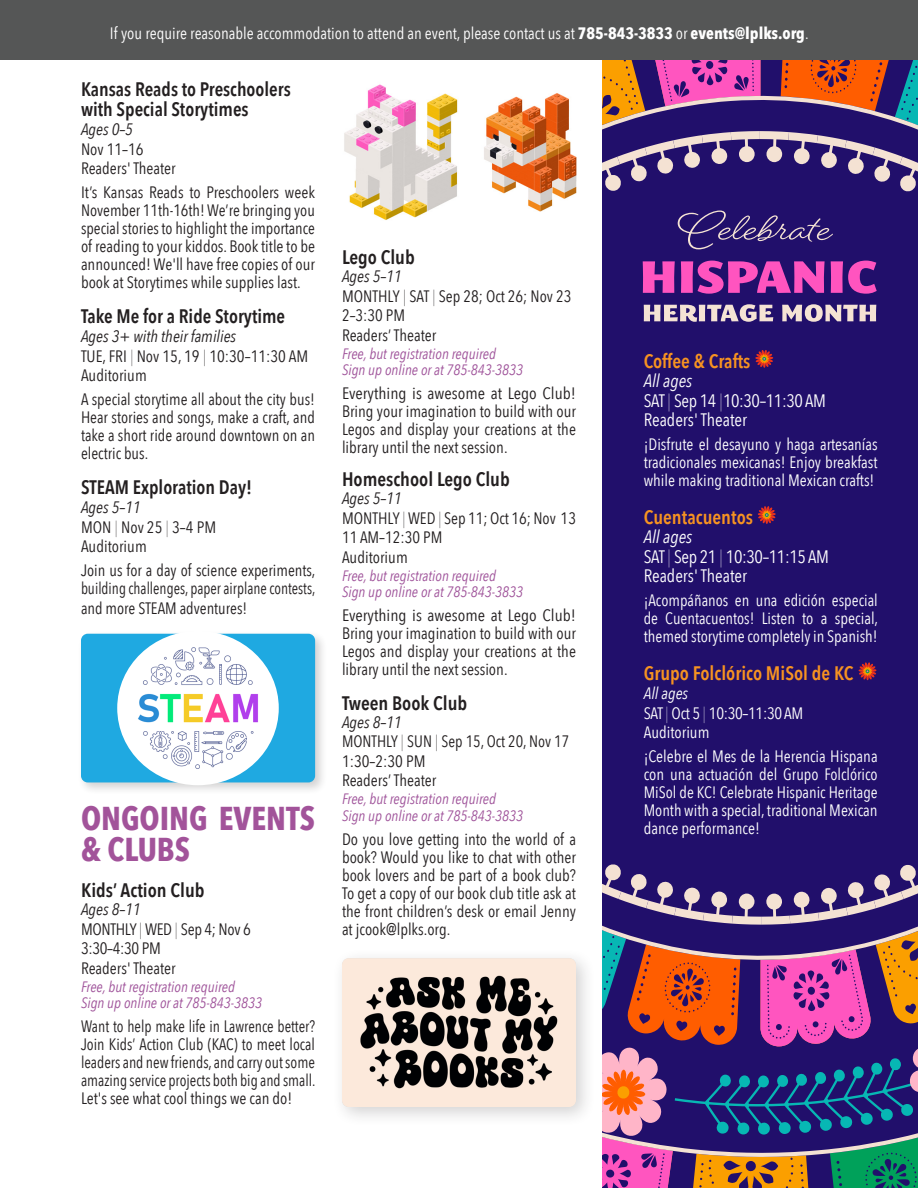
<style>
.page{position:relative;width:918px;height:1188px;background:#fff}
.page>*{position:absolute;margin:0;border:0;box-sizing:border-box;transform-origin:0 0}
.Events___description{font:700 33px/31.5px "Avenir Next Condensed";color:#a2539a}
.Events___description-2{font:600 19.5px "Avenir Next Condensed";color:#231f20}
.Events___description-3{font:600 19.5px "Avenir Next Condensed";color:#f79321}
.t1{font:18px "Avenir Next Condensed";letter-spacing:-.005em;color:#fff}
.t2{font:italic 18px "Avenir Next Condensed";color:#fff}
.Events___description-4{font:16.5px/18px "Avenir Next Condensed";color:#231f20;text-align:justify}
.t3{font:16.5px/18px "Avenir Next Condensed";color:#fff;text-align:justify}
.Events___description-5{font:16.5px/18px "Avenir Next Condensed";color:#231f20;text-align:justify;scale:1.05 1}
.Events___description-6{font:16.5px/18px "Avenir Next Condensed";color:#231f20;text-align:justify;scale:.93 1}
.Events___description-7{font:italic 16.5px "Avenir Next Condensed";color:#231f20}
.t4{font:16.5px "Avenir Next Condensed";letter-spacing:-.02em;color:#fff}
.Events___description-8{font:16.5px "Avenir Next Condensed";letter-spacing:-.02em;color:#231f20}
.t5{font:italic 16.5px "Avenir Next Condensed";color:#fff}
.t6{font:italic 15px "Avenir Next Condensed";color:#9f539a}
.s1{font-weight:700}
.s2{font-weight:200}
</style>
<div class="page">
<div style="left:603px;top:60px;width:315px;height:1128px;background:#210f6b"></div>
<svg style="left:603px;top:864px;width:315px;height:324px"></svg>
<svg style="left:603px;top:60px;width:315px;height:132px"></svg>
<div style="left:0;top:0;width:918px;height:60px;background:#555656"></div>
<svg style="left:643px;top:261px;width:32px;height:32px"></svg>
<svg style="left:681px;top:261px;width:144px;height:33px"></svg>
<svg style="left:831px;top:261px;width:46px;height:33px"></svg>
<svg style="left:644px;top:304px;width:129px;height:18px"></svg>
<svg style="left:782px;top:304px;width:94px;height:18px"></svg>
<svg style="left:858px;top:662px;width:19px;height:19px"></svg>
<svg style="left:755px;top:350px;width:19px;height:18px"></svg>
<svg style="left:757px;top:506px;width:19px;height:18px"></svg>
<svg style="left:678px;top:211px;width:155px;height:38px"></svg>
<div style="left:78px;top:630px;width:250px;height:165px;background:#231f20;opacity:.2"></div>
<div style="left:81px;top:634px;width:234px;height:148px;background:#1fa9e1;border-radius:7px"></div>
<img style="left:117px;top:631px;width:162px;height:154px">
<img style="left:344px;top:84px;width:232px;height:136px">
<div style="left:332px;top:948px;width:264px;height:179px;background:#231f20;opacity:.2"></div>
<img style="left:342px;top:958px;width:234px;height:149px">
<p class="t3" style="left:110px;top:24px;width:700px">If you require reasonable accommodation to attend an event, please contact us at <span class="s1">785-843-3833</span> or <span class="s1">events@lplks.org</span>.</p>
<p class="Events___description-2" style="left:81px;top:73px;width:211px">Kansas Reads to Preschoolers</p>
<p class="Events___description-2" style="left:81px;top:92px;width:169px">with Special Storytimes</p>
<p class="Events___description-7" style="left:81px;top:120px;width:53px">Ages 0–5</p>
<p class="Events___description-4" style="left:81px;top:139px;width:64px">Nov 11–16</p>
<p class="Events___description-4" style="left:81px;top:159px;width:96px">Readers' Theater</p>
<p class="Events___description-4" style="left:81px;top:183px;width:236px">It’s Kansas Reads to Preschoolers week November 11th-16th! We’re bringing you special stories to highlight the importance of reading to your kiddos. Book title to be announced! We'll have free copies of our book at Storytimes while supplies last.</p>
<p class="Events___description-2" style="left:81px;top:299px;width:206px">Take Me for a Ride Storytime</p>
<p class="Events___description-7" style="left:81px;top:327px;width:157px">Ages 3+ with their families</p>
<p class="Events___description-4" style="left:81px;top:346px;width:229px">TUE, FRI <span class="s2">|</span> Nov 15, 19 <span class="s2">|</span> 10:30–11:30 AM</p>
<p class="Events___description-4" style="left:81px;top:366px;width:67px">Auditorium</p>
<p class="Events___description-4" style="left:81px;top:390px;width:236px">A special storytime all about the city bus!<br>Hear stories and songs, make a craft, and take a short ride around downtown on an electric bus.</p>
<p class="Events___description-2" style="left:81px;top:470px;width:173px">STEAM Exploration Day!</p>
<p class="Events___description-7" style="left:81px;top:498px;width:61px">Ages 5–11</p>
<p class="Events___description-4" style="left:81px;top:517px;width:137px">MON <span class="s2">|</span> Nov 25 <span class="s2">|</span> 3–4 PM</p>
<p class="Events___description-4" style="left:81px;top:537px;width:67px">Auditorium</p>
<p class="Events___description-4" style="left:81px;top:561px;width:236px">Join us for a day of science experiments, building challenges, paper airplane contests,</p>
<p class="Events___description-4" style="left:81px;top:598px;width:168px">and more STEAM adventures!</p>
<p class="Events___description" style="left:81px;top:802px;width:236px">ONGOING EVENTS &amp; CLUBS</p>
<p class="Events___description-2" style="left:81px;top:874px;width:125px">Kids’ Action Club</p>
<p class="Events___description-7" style="left:81px;top:900px;width:61px">Ages 8–11</p>
<p class="Events___description-8" style="left:81px;top:915px;width:171px">MONTHLY <span class="s2">|</span> WED <span class="s2">|</span> Sep 4; Nov 6</p>
<p class="Events___description-4" style="left:81px;top:939px;width:81px">3:30–4:30 PM</p>
<p class="Events___description-4" style="left:81px;top:958px;width:96px">Readers' Theater</p>
<p class="t6" style="left:81px;top:978px;width:156px">Free, but registration required</p>
<p class="t6" style="left:81px;top:994px;width:183px">Sign up online or at 785-843-3833</p>
<p class="Events___description-6" style="left:81px;top:1017px;width:253px">Want to help make life in Lawrence better?<br>Join Kids’ Action Club (KAC) to meet local leaders and new friends, and carry out some</p>
<p class="Events___description-6" style="left:81px;top:1071px;width:254px">amazing service projects both big and small.<br>Let's see what cool things we can do!</p>
<p class="Events___description-2" style="left:342px;top:241px;width:74px">Lego Club</p>
<p class="Events___description-7" style="left:342px;top:267px;width:61px">Ages 5–11</p>
<p class="Events___description-4" style="left:342px;top:286px;width:231px">MONTHLY <span class="s2">|</span> SAT <span class="s2">|</span> Sep 28; Oct 26; Nov 23</p>
<p class="Events___description-4" style="left:342px;top:306px;width:65px">2–3:30 PM</p>
<p class="Events___description-4" style="left:342px;top:325px;width:96px">Readers’ Theater</p>
<p class="t6" style="left:342px;top:344px;width:156px">Free, but registration required</p>
<p class="t6" style="left:342px;top:361px;width:183px">Sign up online or at 785-843-3833</p>
<p class="Events___description-5" style="left:342px;top:384px;width:224px">Everything is awesome at Lego Club!<br>Bring your imagination to build with our Legos and display your creations at the library until the next session.</p>
<p class="Events___description-2" style="left:342px;top:463px;width:169px">Homeschool Lego Club</p>
<p class="Events___description-7" style="left:342px;top:489px;width:61px">Ages 5–11</p>
<p class="Events___description-4" style="left:342px;top:508px;width:236px">MONTHLY <span class="s2">|</span> WED <span class="s2">|</span> Sep 11; Oct 16; Nov 13</p>
<p class="Events___description-4" style="left:342px;top:528px;width:102px">11 AM–12:30 PM</p>
<p class="Events___description-4" style="left:342px;top:547px;width:67px">Auditorium</p>
<p class="t6" style="left:342px;top:566px;width:156px">Free, but registration required</p>
<p class="t6" style="left:342px;top:583px;width:183px">Sign up online or at 785-843-3833</p>
<p class="Events___description-5" style="left:342px;top:606px;width:224px">Everything is awesome at Lego Club!<br>Bring your imagination to build with our Legos and display your creations at the library until the next session.</p>
<p class="Events___description-2" style="left:342px;top:686px;width:127px">Tween Book Club</p>
<p class="Events___description-7" style="left:342px;top:712px;width:61px">Ages 8–11</p>
<p class="Events___description-4" style="left:342px;top:732px;width:229px">MONTHLY <span class="s2">|</span> SUN <span class="s2">|</span> Sep 15, Oct 20, Nov 17</p>
<p class="Events___description-4" style="left:342px;top:751px;width:85px">1:30–2:30 PM</p>
<p class="Events___description-4" style="left:342px;top:771px;width:96px">Readers’ Theater</p>
<p class="t6" style="left:342px;top:790px;width:156px">Free, but registration required</p>
<p class="t6" style="left:342px;top:806px;width:183px">Sign up online or at 785-843-3833</p>
<p class="Events___description-4" style="left:342px;top:829px;width:236px">Do you love getting into the world of a book? Would you like to chat with other book lovers and be part of a book club?<br>To get a copy of our book club title ask at the front children’s desk or email Jenny at jcook@lplks.org.</p>
<p class="Events___description-3" style="left:644px;top:344px;width:108px">Coffee &amp; Crafts</p>
<p class="t2" style="left:644px;top:370px;width:50px">All ages</p>
<p class="t1" style="left:644px;top:385px;width:184px">SAT <span class="s2">|</span> Sep 14 <span class="s2">|</span>10:30–11:30 AM</p>
<p class="t1" style="left:644px;top:404px;width:105px">Readers' Theater</p>
<p class="t3" style="left:644px;top:434px;width:235px">¡Disfrute el desayuno y haga artesanías tradicionales mexicanas! Enjoy breakfast while making traditional Mexican crafts!</p>
<p class="Events___description-3" style="left:644px;top:500px;width:111px">Cuentacuentos</p>
<p class="t2" style="left:644px;top:526px;width:50px">All ages</p>
<p class="t1" style="left:644px;top:541px;width:187px">SAT <span class="s2">|</span> Sep 21 <span class="s2">|</span> 10:30–11:15 AM</p>
<p class="t1" style="left:644px;top:560px;width:105px">Readers' Theater</p>
<p class="t3" style="left:644px;top:590px;width:236px">¡Acompáñanos en una edición especial de Cuentacuentos! Listen to a special, themed storytime completely in Spanish!</p>
<p class="Events___description-3" style="left:644px;top:656px;width:211px">Grupo Folclórico MiSol de KC</p>
<p class="t5" style="left:644px;top:683px;width:46px">All ages</p>
<p class="t4" style="left:644px;top:699px;width:161px">SAT <span class="s2">|</span> Oct 5 <span class="s2">|</span> 10:30–11:30 AM</p>
<p class="t3" style="left:644px;top:722px;width:67px">Auditorium</p>
<p class="t3" style="left:644px;top:746px;width:236px">¡Celebre el Mes de la Herencia Hispana con una actuación del Grupo Folclórico MiSol de KC! Celebrate Hispanic Heritage Month with a special, traditional Mexican dance performance!</p>
</div>
